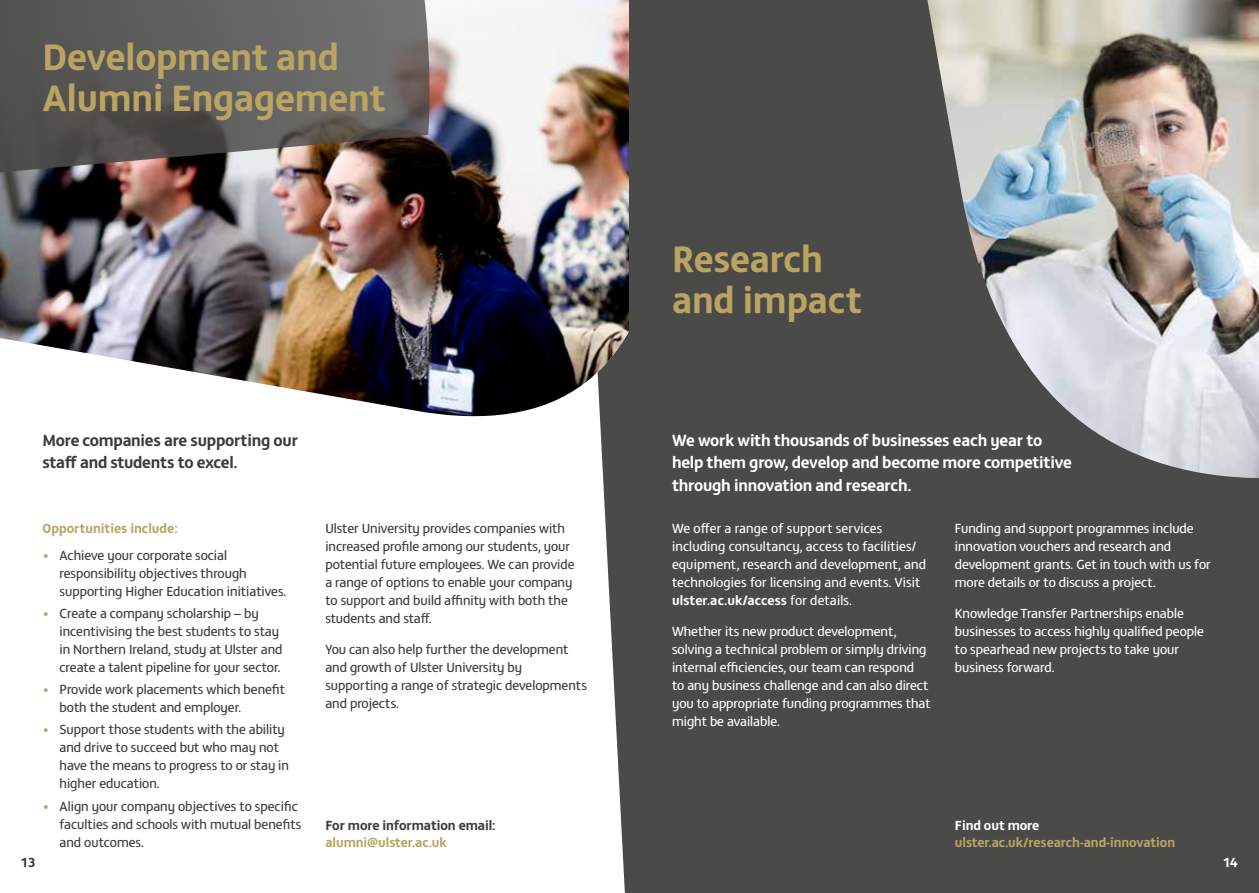
<style>
.page{position:relative;width:1259px;height:893px;background:#fff}
.page>*{position:absolute;margin:0;border:0;box-sizing:border-box;transform-origin:0 0}
.t1{font:700 37.5px/40.5px "FS Matthew";letter-spacing:-.005em;color:#bba461}
.t2{font:700 16.5px/22.5px "FS Matthew";letter-spacing:-.015em;color:#fff}
.t3{font:700 16.5px/22.5px "FS Matthew";letter-spacing:-.015em;color:#3c3c3b}
.t4{font:13.5px/18px "FS Matthew";color:#3c3c3b}
.t5{font:13.5px/18px "FS Matthew";color:#fff}
.t6{font:700 13.5px "FS Matthew";letter-spacing:-.005em;color:#bba461}
.t7{font:700 13.5px "FS Matthew";letter-spacing:-.005em;color:#3c3c3b}
.t8{font:700 13.5px "FS Matthew";letter-spacing:-.005em;color:#fff}
.s1{color:#bba461}
.s2{font-weight:700}
</style>
<div class="page">
<svg style="left:600px;top:420px;width:29px;height:473px;fill:#4a4a49"></svg>
<img style="left:0;top:0;width:629px;height:420px">
<div style="left:629px;top:0;width:630px;height:893px;background:#4a4a49"></div>
<svg style="left:0;top:0;width:430px;height:182px;background:#615d5b"></svg>
<img style="left:927px;top:0;width:332px;height:478px">
<h1 class="t1" style="left:43px;top:34px;width:345px">Development and<br>Alumni Engagement</h1>
<p class="t3" style="left:43px;top:428px;width:257px">More companies are supporting our staff and students to excel.</p>
<p class="t6" style="left:43px;top:518px;width:137px">Opportunities include:</p>
<p class="t4" style="left:60px;top:545px;width:228px;text-indent:-17px"><span class="s1">•</span> Achieve your corporate social responsibility objectives through supporting Higher Education initiatives.</p>
<p class="t4" style="left:60px;top:603px;width:224px;text-indent:-17px"><span class="s1">•</span> Create a company scholarship – by incentivising the best students to stay in Northern Ireland, study at Ulster and create a talent pipeline for your sector.</p>
<p class="t4" style="left:60px;top:679px;width:227px;text-indent:-17px"><span class="s1">•</span> Provide work placements which benefit both the student and employer.</p>
<p class="t4" style="left:60px;top:720px;width:231px;text-indent:-17px"><span class="s1">•</span> Support those students with the ability and drive to succeed but who may not have the means to progress to or stay in higher education.</p>
<p class="t4" style="left:60px;top:796px;width:243px;text-indent:-17px"><span class="s1">•</span> Align your company objectives to specific faculties and schools with mutual benefits and outcomes.</p>
<p class="t4" style="left:325px;top:518px;width:251px">Ulster University provides companies with increased profile among our students, your potential future employees. We can provide a range of options to enable your company to support and build affinity with both the students and staff.</p>
<p class="t4" style="left:325px;top:639px;width:263px">You can also help further the development and growth of Ulster University by supporting a range of strategic developments and projects.</p>
<p class="t7" style="left:325px;top:815px;width:172px">For more information email:</p>
<p class="t6" style="left:325px;top:831px;width:123px">alumni@ulster.ac.uk</p>
<h1 class="t1" style="left:672px;top:236px;width:192px">Research and impact</h1>
<p class="t2" style="left:672px;top:428px;width:401px">We work with thousands of businesses each year to help them grow, develop and become more competitive through innovation and research.</p>
<p class="t5" style="left:672px;top:518px;width:256px">We offer a range of support services including consultancy, access to facilities/ equipment, research and development, and technologies for licensing and events. Visit <span class="s2">ulster.ac.uk/access</span> for details.</p>
<p class="t5" style="left:672px;top:621px;width:260px">Whether its new product development, solving a technical problem or simply driving internal efficiencies, our team can respond<br>to any business challenge and can also direct you to appropriate funding programmes that might be available.</p>
<p class="t5" style="left:955px;top:518px;width:257px">Funding and support programmes include innovation vouchers and research and development grants. Get in touch with us for more details or to discuss a project.</p>
<p class="t5" style="left:955px;top:603px;width:251px">Knowledge Transfer Partnerships enable businesses to access highly qualified people to spearhead new projects to take your business forward.</p>
<p class="t8" style="left:955px;top:815px;width:86px">Find out more</p>
<p class="t6" style="left:955px;top:831px;width:222px">ulster.ac.uk/research-and-innovation</p>
<p class="t7" style="left:21px;top:851px;width:16px">13</p>
<p class="t8" style="left:1223px;top:851px;width:16px">14</p>
</div>
